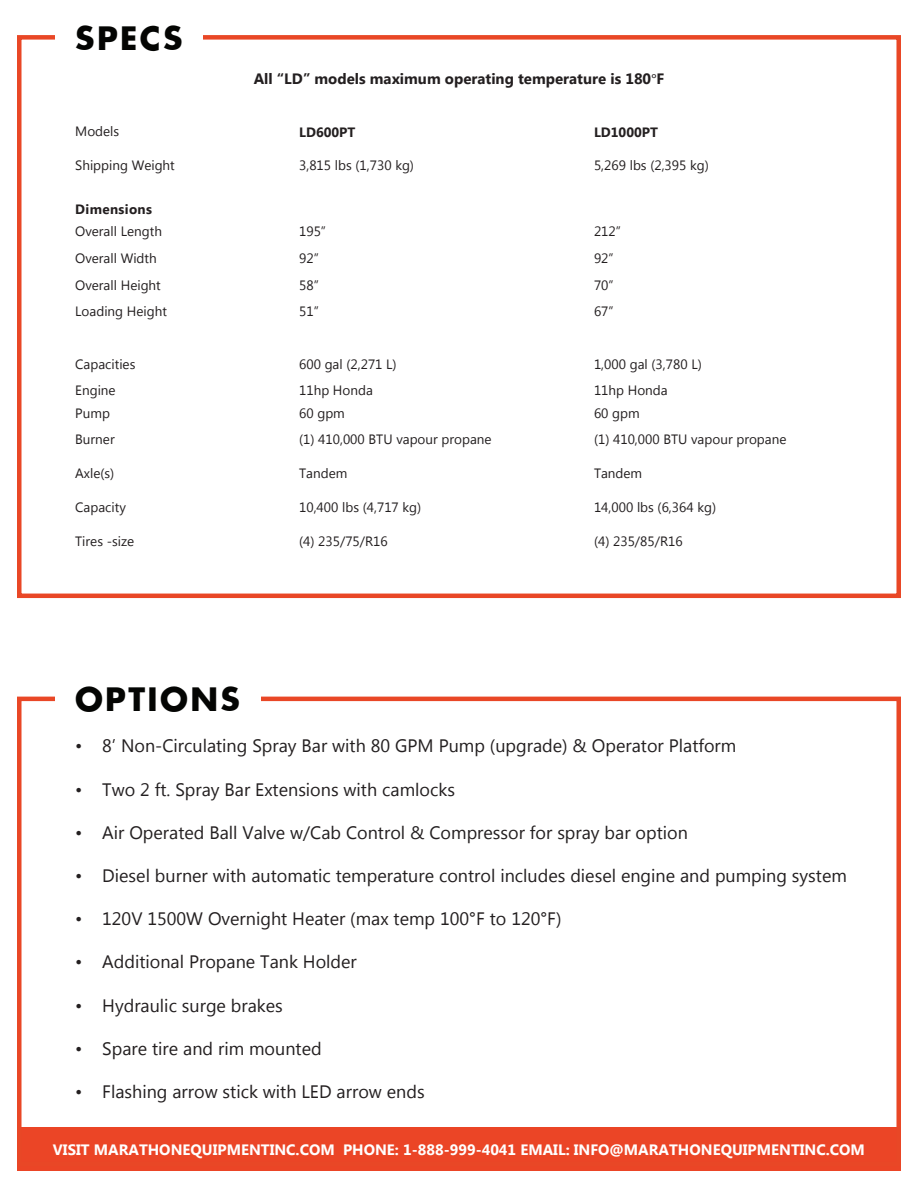
<style>
.page{position:relative;width:918px;height:1188px;background:#fff}
.page>*{position:absolute;margin:0;border:0;box-sizing:border-box;transform-origin:0 0}
.t1{font:700 31.5px "Futura";letter-spacing:.075em;color:#040503}
.t2{font:18px "Myanmar Text";color:#231f20}
.t3{font:700 15px "Myanmar Text";color:#fff}
.t4{font:700 15px "Myanmar Text";color:#231f20}
.t5{font:13.5px "Myanmar Text";color:#231f20}
.t6{font:700 13.5px "Myanmar Text";color:#231f20}
.t7{font:700 13.5px "Myanmar Text";letter-spacing:.025em;color:#231f20}
.s1{font-family:"Minion Pro";font-weight:400}
</style>
<div class="page">
<div style="left:17px;top:1128px;width:884px;height:43px;background:#eb4526"></div>
<div style="left:17px;top:35px;width:884px;height:563px;border:4px solid #e94726"></div>
<div style="left:17px;top:697px;width:884px;height:469px;border:4px solid #e94726"></div>
<div style="left:55px;top:17px;width:148px;height:44px;background:#fff"></div>
<div style="left:55px;top:675px;width:205px;height:43px;background:#fff"></div>
<p class="t1" style="left:75px;top:17px;width:109px">SPECS</p>
<p class="t4" style="left:254px;top:70px;width:412px">All “LD” models maximum operating temperature is 180<span class="s1">°</span>F</p>
<p class="t5" style="left:75px;top:123px;width:46px">Models</p>
<p class="t6" style="left:299px;top:124px;width:58px">LD600PT</p>
<p class="t6" style="left:594px;top:124px;width:66px">LD1000PT</p>
<p class="t5" style="left:75px;top:157px;width:101px">Shipping Weight</p>
<p class="t5" style="left:299px;top:157px;width:116px">3,815 lbs (1,730 kg)</p>
<p class="t5" style="left:594px;top:157px;width:116px">5,269 lbs (2,395 kg)</p>
<p class="t7" style="left:75px;top:201px;width:78px">Dimensions</p>
<p class="t5" style="left:75px;top:223px;width:88px">Overall Length</p>
<p class="t5" style="left:299px;top:223px;width:28px">195”</p>
<p class="t5" style="left:594px;top:223px;width:28px">212”</p>
<p class="t5" style="left:75px;top:251px;width:83px">Overall Width</p>
<p class="t5" style="left:299px;top:251px;width:21px">92”</p>
<p class="t5" style="left:594px;top:251px;width:21px">92”</p>
<p class="t5" style="left:75px;top:277px;width:87px">Overall Height</p>
<p class="t5" style="left:299px;top:277px;width:21px">58”</p>
<p class="t5" style="left:594px;top:277px;width:21px">70”</p>
<p class="t5" style="left:75px;top:304px;width:93px">Loading Height</p>
<p class="t5" style="left:299px;top:304px;width:21px">51”</p>
<p class="t5" style="left:594px;top:304px;width:21px">67”</p>
<p class="t5" style="left:75px;top:356px;width:62px">Capacities</p>
<p class="t5" style="left:299px;top:356px;width:99px">600 gal (2,271 L)</p>
<p class="t5" style="left:594px;top:356px;width:109px">1,000 gal (3,780 L)</p>
<p class="t5" style="left:75px;top:383px;width:42px">Engine</p>
<p class="t5" style="left:299px;top:383px;width:75px">11hp Honda</p>
<p class="t5" style="left:594px;top:383px;width:75px">11hp Honda</p>
<p class="t5" style="left:75px;top:406px;width:36px">Pump</p>
<p class="t5" style="left:299px;top:406px;width:47px">60 gpm</p>
<p class="t5" style="left:594px;top:406px;width:47px">60 gpm</p>
<p class="t5" style="left:75px;top:431px;width:41px">Burner</p>
<p class="t5" style="left:299px;top:431px;width:194px">(1) 410,000 BTU vapour propane</p>
<p class="t5" style="left:594px;top:431px;width:194px">(1) 410,000 BTU vapour propane</p>
<p class="t5" style="left:75px;top:465px;width:41px">Axle(s)</p>
<p class="t5" style="left:299px;top:465px;width:50px">Tandem</p>
<p class="t5" style="left:594px;top:465px;width:50px">Tandem</p>
<p class="t5" style="left:75px;top:499px;width:52px">Capacity</p>
<p class="t5" style="left:299px;top:499px;width:124px">10,400 lbs (4,717 kg)</p>
<p class="t5" style="left:594px;top:499px;width:124px">14,000 lbs (6,364 kg)</p>
<p class="t5" style="left:75px;top:533px;width:61px">Tires -size</p>
<p class="t5" style="left:299px;top:533px;width:90px">(4) 235/75/R16</p>
<p class="t5" style="left:594px;top:533px;width:90px">(4) 235/85/R16</p>
<p class="t1" style="left:75px;top:677px;width:167px">OPTIONS</p>
<p class="t2" style="left:75px;top:736px;width:663px">• 8’ Non-Circulating Spray Bar with 80 GPM Pump (upgrade) &amp; Operator Platform</p>
<p class="t2" style="left:75px;top:779px;width:381px">• Two 2 ft. Spray Bar Extensions with camlocks</p>
<p class="t2" style="left:75px;top:822px;width:614px">• Air Operated Ball Valve w/Cab Control &amp; Compressor for spray bar option</p>
<p class="t2" style="left:75px;top:865px;width:773px">• Diesel burner with automatic temperature control includes diesel engine and pumping system</p>
<p class="t2" style="left:75px;top:908px;width:488px">• 120V 1500W Overnight Heater (max temp 100°F to 120°F)</p>
<p class="t2" style="left:75px;top:952px;width:283px">• Additional Propane Tank Holder</p>
<p class="t2" style="left:75px;top:995px;width:209px">• Hydraulic surge brakes</p>
<p class="t2" style="left:75px;top:1038px;width:248px">• Spare tire and rim mounted</p>
<p class="t2" style="left:75px;top:1081px;width:351px">• Flashing arrow stick with LED arrow ends</p>
<p class="t3" style="left:53px;top:1141px;width:814px">VISIT MARATHONEQUIPMENTINC.COM PHONE: 1-888-999-4041 EMAIL: INFO@MARATHONEQUIPMENTINC.COM</p>
</div>
